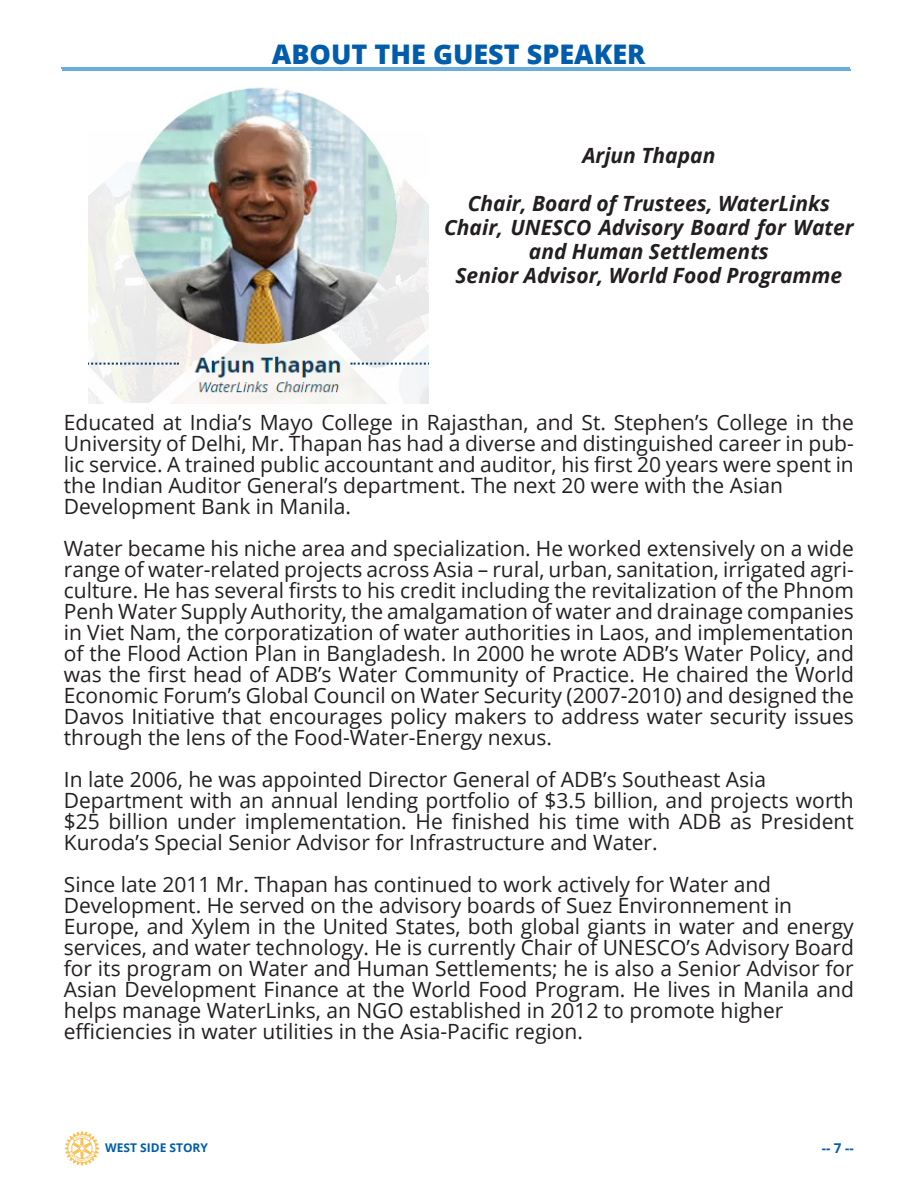
<style>
.page{position:relative;width:918px;height:1188px;background:#fff}
.page>*{position:absolute;margin:0;border:0;box-sizing:border-box;transform-origin:0 0}
.t1{font:800 27px "Open Sans";color:#015dab}
.t2{font:21px/21px "Open Sans";color:#231f20;text-align:justify}
.t3{font:italic 700 21px/24px "Open Sans";color:#231f20;text-align:center}
.t4{font:700 13.5px "Open Sans";color:#015dab}
.t5{font:700 12px "Open Sans";color:#015dab}
</style>
<div class="page">
<svg style="left:65px;top:1131px;width:34px;height:35px"></svg>
<hr style="left:61px;top:67px;width:789px;height:2px;background:#6caddf">
<hr style="left:62px;top:70px;width:789px;height:1px;background:#6caddf">
<img style="left:88px;top:87px;width:340px;height:316px">
<p class="t1" style="left:272px;top:34px;width:375px">ABOUT THE GUEST SPEAKER</p>
<p class="t3" style="left:582px;top:143px;width:135px">Arjun Thapan</p>
<p class="t3" style="left:468px;top:191px;width:364px">Chair, Board of Trustees, WaterLinks</p>
<p class="t3" style="left:444px;top:215px;width:411px">Chair, UNESCO Advisory Board for Water and Human Settlements</p>
<p class="t3" style="left:456px;top:263px;width:388px">Senior Advisor, World Food Programme</p>
<p class="t2" style="left:64px;top:412px;width:792px">Educated at India’s Mayo College in Rajasthan, and St. Stephen’s College in the University of Delhi, Mr. Thapan has had a diverse and distinguished career in pub&shy;lic service. A trained public accountant and auditor, his first 20 years were spent in the Indian Auditor General’s department. The next 20 were with the Asian</p>
<p class="t2" style="left:64px;top:496px;width:289px">Development Bank in Manila.</p>
<p class="t2" style="left:64px;top:538px;width:792px">Water became his niche area and specialization. He worked extensively on a wide range of water-related projects across Asia – rural, urban, sanitation, irrigated agri&shy;culture. He has several firsts to his credit including the revitalization of the Phnom Penh Water Supply Authority, the amalgamation of water and drainage companies in Viet Nam, the corporatization of water authorities in Laos, and implementation of the Flood Action Plan in Bangladesh. In 2000 he wrote ADB’s Water Policy, and was the first head of ADB’s Water Community of Practice. He chaired the World Economic Forum’s Global Council on Water Security (2007-2010) and designed the Davos Initiative that encourages policy makers to address water security issues through the lens of the Food-Water-Energy nexus.</p>
<p class="t2" style="left:64px;top:769px;width:704px">In late 2006, he was appointed Director General of ADB’s Southeast Asia</p>
<p class="t2" style="left:64px;top:790px;width:792px">Department with an annual lending portfolio of $3.5 billion, and projects worth $25 billion under implementation. He finished his time with ADB as President Kuroda’s Special Senior Advisor for Infrastructure and Water.</p>
<p class="t2" style="left:64px;top:874px;width:709px">Since late 2011 Mr. Thapan has continued to work actively for Water and</p>
<p class="t2" style="left:64px;top:895px;width:730px">Development. He served on the advisory boards of Suez Environnement in</p>
<p class="t2" style="left:64px;top:916px;width:792px">Europe, and Xylem in the United States, both global giants in water and energy services, and water technology. He is currently Chair of UNESCO’s Advisory Board for its program on Water and Human Settlements; he is also a Senior Advisor for Asian Development Finance at the World Food Program. He lives in Manila and helps manage WaterLinks, an NGO established in 2012 to promote higher</p>
<p class="t2" style="left:64px;top:1021px;width:521px">efficiencies in water utilities in the Asia-Pacific region.</p>
<p class="t5" style="left:105px;top:1140px;width:104px">WEST SIDE STORY</p>
<p class="t4" style="left:822px;top:1139px;width:34px">-- 7 --</p>
</div>
